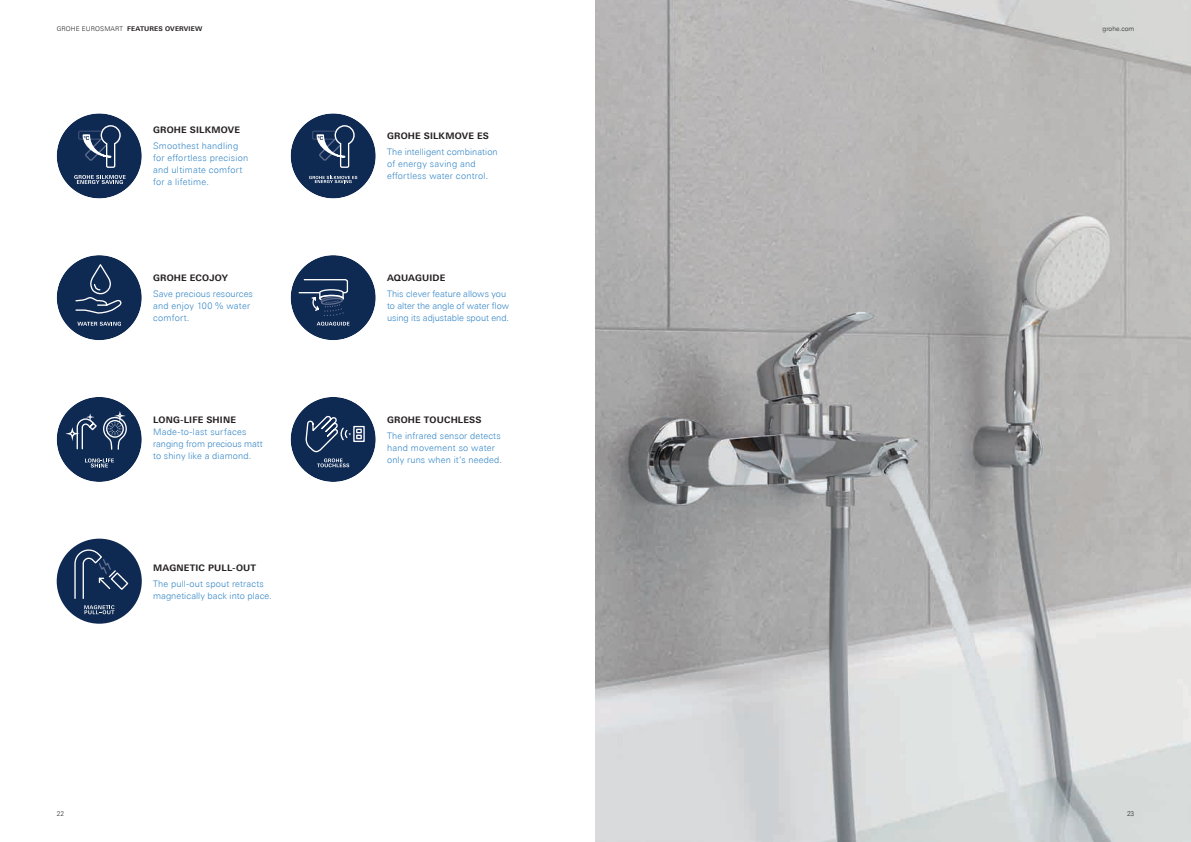
<style>
.page{position:relative;width:1191px;height:842px;background:#fff}
.page>*{position:absolute;margin:0;border:0;box-sizing:border-box;transform-origin:0 0}
.t1{font:300 9px/12px "Univers Next Pro";letter-spacing:.015em;color:#3486c6}
.t2{font:700 9px "Univers Next Pro";letter-spacing:.02em;color:#231f20}
.t3{font:300 9px/12px "Univers Next Pro";letter-spacing:-.005em;color:#3486c6}
.t4{font:700 6.5px "Univers Next Pro";letter-spacing:.02em;color:#231f20}
.t5{font:300 6.5px "Univers Next Pro";color:#231f20}
.s1{font-weight:300}
</style>
<div class="page">
<img style="left:595px;top:0;width:596px;height:842px">
<div style="left:57px;top:539px;width:85px;height:85px;background:#0e2952;border-radius:50%"></div>
<svg style="left:74px;top:549px;width:55px;height:65px"></svg>
<div style="left:57px;top:113px;width:85px;height:85px;background:#0e2952;border-radius:50%"></div>
<svg style="left:78px;top:125px;width:43px;height:43px"></svg>
<svg style="left:74px;top:175px;width:52px;height:9px"></svg>
<div style="left:291px;top:113px;width:85px;height:85px;background:#0e2952;border-radius:50%"></div>
<svg style="left:312px;top:125px;width:43px;height:43px"></svg>
<svg style="left:309px;top:176px;width:48px;height:7px"></svg>
<div style="left:57px;top:255px;width:85px;height:85px;background:#0e2952;border-radius:50%"></div>
<svg style="left:75px;top:264px;width:46px;height:50px"></svg>
<svg style="left:77px;top:322px;width:44px;height:4px"></svg>
<div style="left:291px;top:255px;width:85px;height:85px;background:#0e2952;border-radius:50%"></div>
<svg style="left:317px;top:322px;width:32px;height:4px"></svg>
<svg style="left:298px;top:279px;width:51px;height:37px"></svg>
<div style="left:291px;top:397px;width:85px;height:85px;background:#0e2952;border-radius:50%"></div>
<svg style="left:305px;top:397px;width:60px;height:70px"></svg>
<div style="left:57px;top:397px;width:85px;height:85px;background:#0e2952;border-radius:50%"></div>
<svg style="left:85px;top:458px;width:29px;height:9px"></svg>
<svg style="left:61px;top:411px;width:66px;height:39px"></svg>
<div style="left:106px;top:420px;width:18px;height:18px;border:1px solid #fff;border-radius:50%"></div>
<p class="t4" style="left:57px;top:25px;width:147px"><span class="s1">GROHE EUROSMART</span> FEATURES OVERVIEW</p>
<p class="t2" style="left:153px;top:125px;width:88px">GROHE SILKMOVE</p>
<p class="t1" style="left:153px;top:140px;width:97px">Smoothest handling for effortless precision and ultimate comfort for a lifetime.</p>
<p class="t2" style="left:153px;top:272px;width:76px">GROHE ECOJOY</p>
<p class="t1" style="left:153px;top:288px;width:101px">Save precious resources and enjoy 100 % water comfort.</p>
<p class="t2" style="left:153px;top:414px;width:84px">LONG-LIFE SHINE</p>
<p class="t1" style="left:153px;top:426px;width:111px">Made-to-last surfaces ranging from precious matt to shiny like a diamond.</p>
<p class="t2" style="left:153px;top:562px;width:105px">MAGNETIC PULL-OUT</p>
<p class="t1" style="left:153px;top:577px;width:120px">The pull-out spout retracts magnetically back into place.</p>
<p class="t2" style="left:387px;top:131px;width:103px">GROHE SILKMOVE ES</p>
<p class="t1" style="left:387px;top:146px;width:112px">The intelligent combination of energy saving and effortless water control.</p>
<p class="t2" style="left:387px;top:272px;width:60px">AQUAGUIDE</p>
<p class="t3" style="left:387px;top:288px;width:124px">This clever feature allows you to alter the angle of water flow using its adjustable spout end.</p>
<p class="t2" style="left:387px;top:414px;width:96px">GROHE TOUCHLESS</p>
<p class="t1" style="left:387px;top:430px;width:116px">The infrared sensor detects hand movement so water only runs when it’s needed.</p>
<p class="t5" style="left:1102px;top:25px;width:33px">grohe.com</p>
<p class="t5" style="left:57px;top:810px;width:9px">22</p>
<p class="t5" style="left:1127px;top:810px;width:9px">23</p>
</div>
